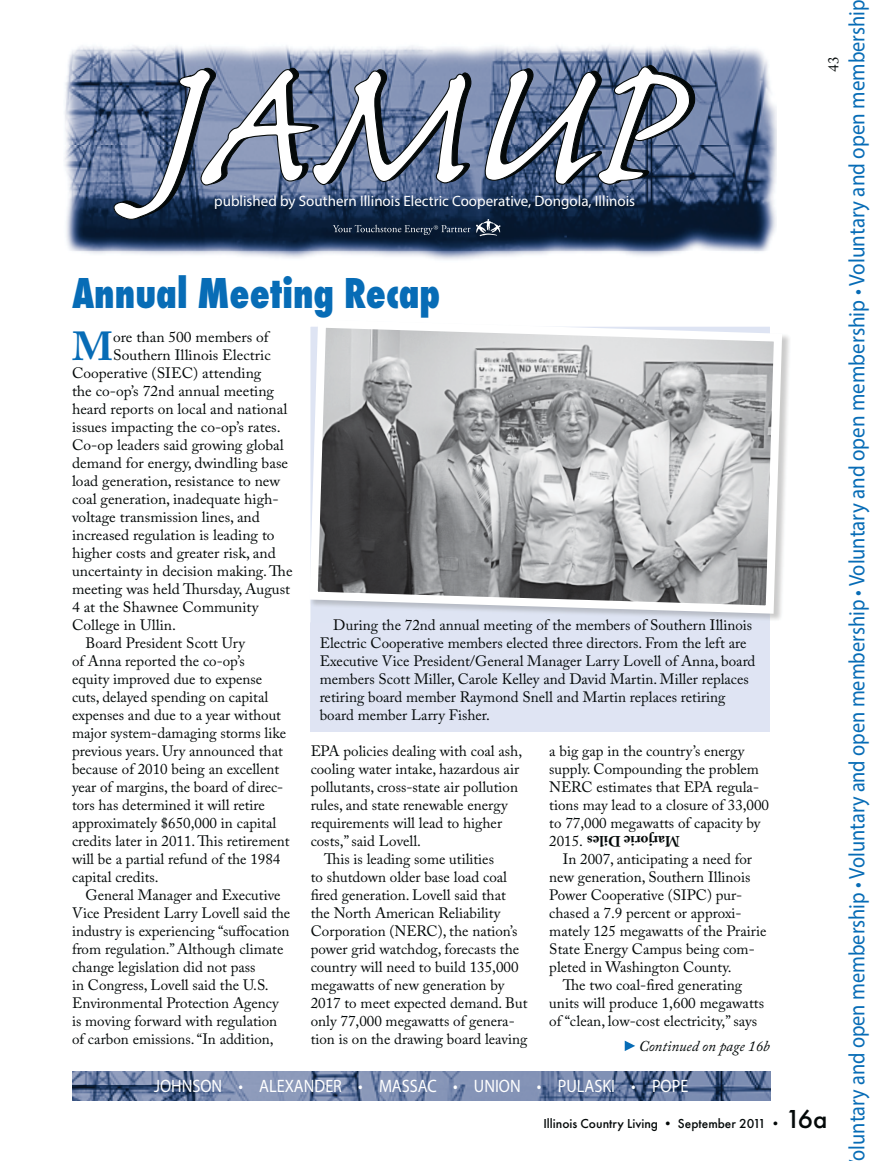
<style>
.page{position:relative;width:878px;height:1161px;background:#fff}
.page>*{position:absolute;margin:0;border:0;box-sizing:border-box;transform-origin:0 0}
.t1{font:800 45px "Futura PT Cond";color:#076cb6;scale:.93 1}
.t2{font:700 40.35px "Adobe Caslon Pro";color:#076cb6}
.t3{font:22.5px "Myriad Pro";color:#076cb6;scale:.9 1}
.t4{font:18px "Myriad Pro";color:#fff;scale:.9 1}
.t5{font:15px/18px "Adobe Caslon Pro";color:#040909}
.t6{font:15px "Myriad Pro";color:#fff}
.t7{font:italic 15px "Adobe Caslon Pro";color:#040909}
.t8{font:15px "Adobe Caslon Pro";color:#000}
.t9{font:700 15px "Adobe Caslon Pro";color:#040909}
.t10{font:500 13.5px "Futura PT";color:#040909}
.s1{color:#000}
.s2{font-size:27px}
</style>
<div class="page">
<img style="left:64px;top:45px;width:712px;height:215px">
<img style="left:72px;top:1072px;width:698px;height:28px">
<svg style="left:113px;top:64px;width:582px;height:172px;background:#64738d"></svg>
<div style="left:310px;top:327px;width:460px;height:405px;background:#dfe4f3"></div>
<svg style="left:624px;top:1041px;width:11px;height:10px"></svg>
<svg style="left:310px;top:326px;width:476px;height:292px"></svg>
<p class="t6" style="left:214px;top:196px;width:422px">published by Southern Illinois Electric Cooperative, Dongola, Illinois</p>
<h1 class="t1" style="left:72px;top:266px;width:397px">Annual Meeting Recap</h1>
<h2 class="t2" style="left:72px;top:322px;width:43px">M</h2>
<p class="t5" style="left:113px;top:330px;width:157px">ore than 500 members of</p>
<p class="t5" style="left:113px;top:348px;width:159px">Southern Illinois Electric</p>
<p class="t5" style="left:72px;top:366px;width:191px">Cooperative (SIEC) attending</p>
<p class="t5" style="left:72px;top:384px;width:204px">the co-op’s 72nd annual meeting</p>
<p class="t5" style="left:72px;top:402px;width:217px">heard reports on local and national</p>
<p class="t5" style="left:72px;top:420px;width:210px">issues impacting the co-op’s rates.</p>
<p class="t5" style="left:72px;top:438px;width:213px">Co-op leaders said growing global</p>
<p class="t5" style="left:72px;top:456px;width:217px">demand for energy, dwindling base</p>
<p class="t5" style="left:72px;top:474px;width:210px">load generation, resistance to new</p>
<p class="t5" style="left:72px;top:492px;width:208px">coal generation, inadequate high-</p>
<p class="t5" style="left:72px;top:510px;width:189px">voltage transmission lines, and</p>
<p class="t5" style="left:72px;top:528px;width:204px">increased regulation is leading to</p>
<p class="t5" style="left:72px;top:546px;width:205px">higher costs and greater risk, and</p>
<p class="t5" style="left:72px;top:564px;width:222px">uncertainty in decision making. The</p>
<p class="t5" style="left:72px;top:582px;width:219px">meeting was held Thursday, August</p>
<p class="t5" style="left:72px;top:600px;width:188px">4 at the Shawnee Community</p>
<p class="t5" style="left:72px;top:618px;width:105px">College in Ullin.</p>
<p class="t5" style="left:86px;top:636px;width:161px">Board President Scott Ury</p>
<p class="t5" style="left:72px;top:654px;width:174px">of Anna reported the co-op’s</p>
<p class="t5" style="left:72px;top:672px;width:192px">equity improved due to expense</p>
<p class="t5" style="left:72px;top:690px;width:198px">cuts, delayed spending on capital</p>
<p class="t5" style="left:72px;top:708px;width:210px">expenses and due to a year without</p>
<p class="t5" style="left:72px;top:726px;width:216px">major system-damaging storms like</p>
<p class="t5" style="left:72px;top:744px;width:212px">previous years. Ury announced that</p>
<p class="t5" style="left:72px;top:762px;width:209px">because of 2010 being an excellent</p>
<p class="t5" style="left:72px;top:780px;width:213px">year of margins, the board of direc-</p>
<p class="t5" style="left:72px;top:798px;width:194px">tors has determined it will retire</p>
<p class="t5" style="left:72px;top:816px;width:206px">approximately $650,000 in capital</p>
<p class="t5" style="left:72px;top:834px;width:219px">credits later in 2011. This retirement</p>
<p class="t5" style="left:72px;top:852px;width:210px">will be a partial refund of the 1984</p>
<p class="t5" style="left:72px;top:870px;width:88px">capital credits.</p>
<p class="t5" style="left:86px;top:888px;width:196px">General Manager and Executive</p>
<p class="t5" style="left:72px;top:906px;width:220px">Vice President Larry Lovell said the</p>
<p class="t5" style="left:72px;top:924px;width:219px">industry is experiencing “suffocation</p>
<p class="t5" style="left:72px;top:942px;width:213px">from regulation.” Although climate</p>
<p class="t5" style="left:72px;top:960px;width:185px">change legislation did not pass</p>
<p class="t5" style="left:72px;top:978px;width:198px">in Congress, Lovell said the U.S.</p>
<p class="t5" style="left:72px;top:996px;width:208px">Environmental Protection Agency</p>
<p class="t5" style="left:72px;top:1014px;width:207px">is moving forward with regulation</p>
<p class="t5" style="left:72px;top:1032px;width:203px">of carbon emissions. “In addition,</p>
<p class="t8" style="left:333px;top:619px;width:31px">D i</p>
<p class="t8" style="left:382px;top:619px;width:55px">th 72 d</p>
<p class="t8" style="left:476px;top:619px;width:5px">l</p>
<p class="t8" style="left:508px;top:619px;width:10px">ti</p>
<p class="t8" style="left:606px;top:619px;width:9px">b</p>
<p class="t8" style="left:641px;top:619px;width:46px">fS th</p>
<p class="t5" style="left:346px;top:618px;width:57px">ur ng e</p>
<p class="t5" style="left:420px;top:618px;width:328px">n annua mee ng o<span class="s1">f th</span>e mem ers o ou ern <span class="s1">Illi i</span></p>
<p class="t5" style="left:320px;top:618px;width:437px;text-indent:408px">nos Electric Cooperative members elected three directors. From the left are Executive Vice President/General Manager Larry Lovell of Anna, board members Scott Miller, Carole Kelley and David Martin. Miller replaces retiring board member Raymond Snell and Martin replaces retiring board member Larry Fisher.</p>
<p class="t5" style="left:310px;top:744px;width:213px">EPA policies dealing with coal ash,</p>
<p class="t5" style="left:310px;top:762px;width:210px">cooling water intake, hazardous air</p>
<p class="t5" style="left:310px;top:780px;width:209px">pollutants, cross-state air pollution</p>
<p class="t5" style="left:310px;top:798px;width:198px">rules, and state renewable energy</p>
<p class="t5" style="left:310px;top:816px;width:193px">requirements will lead to higher</p>
<p class="t5" style="left:310px;top:834px;width:112px">costs,” said Lovell.</p>
<p class="t5" style="left:324px;top:852px;width:171px">This is leading some utilities</p>
<p class="t5" style="left:310px;top:870px;width:198px">to shutdown older base load coal</p>
<p class="t5" style="left:310px;top:888px;width:197px">fired generation. Lovell said that</p>
<p class="t5" style="left:310px;top:906px;width:191px">the North American Reliability</p>
<p class="t5" style="left:310px;top:924px;width:208px">Corporation (NERC), the nation’s</p>
<p class="t5" style="left:310px;top:942px;width:210px">power grid watchdog, forecasts the</p>
<p class="t5" style="left:310px;top:960px;width:209px">country will need to build 135,000</p>
<p class="t5" style="left:310px;top:978px;width:195px">megawatts of new generation by</p>
<p class="t5" style="left:310px;top:996px;width:218px">2017 to meet expected demand. But</p>
<p class="t5" style="left:310px;top:1014px;width:205px">only 77,000 megawatts of genera-</p>
<p class="t5" style="left:310px;top:1032px;width:218px">tion is on the drawing board leaving</p>
<p class="t5" style="left:549px;top:744px;width:221px">a big gap in the country’s energy supply. Compounding the problem<br>NERC estimates that EPA regula&shy;tions may lead to a closure of 33,000 to 77,000 megawatts of capacity by<br>2015.</p>
<p class="t5" style="left:562px;top:852px;width:191px">In 2007, anticipating a need for</p>
<p class="t5" style="left:549px;top:870px;width:202px">new generation, Southern Illinois</p>
<p class="t5" style="left:549px;top:888px;width:194px">Power Cooperative (SIPC) pur-</p>
<p class="t5" style="left:549px;top:906px;width:194px">chased a 7.9 percent or approxi-</p>
<p class="t5" style="left:549px;top:924px;width:218px">mately 125 megawatts of the Prairie</p>
<p class="t5" style="left:549px;top:942px;width:207px">State Energy Campus being com-</p>
<p class="t5" style="left:549px;top:960px;width:184px">pleted in Washington County.</p>
<p class="t5" style="left:563px;top:978px;width:181px">The two coal-fired generating</p>
<p class="t5" style="left:549px;top:996px;width:216px">units will produce 1,600 megawatts</p>
<p class="t5" style="left:549px;top:1014px;width:209px">of “clean, low-cost electricity,” says</p>
<p class="t9" style="left:680px;top:850px;width:94px;rotate:-180deg">Marjorie Diles</p>
<p class="t7" style="left:638px;top:1040px;width:133px">Continued on page 16b</p>
<p class="t4" style="left:154px;top:1079px;width:595px">JOHNSON • ALEXANDER • MASSAC • UNION • PULASKI • POPE</p>
<p class="t5" style="left:825px;top:72px;width:16px;rotate:-90deg">43</p>
<p class="t10" style="left:543px;top:1116px;width:286px">Illinois Country Living • September 2011 • <span class="s2">16a</span></p>
<h3 class="t3" style="left:848px;top:1161px;width:1292px;rotate:-90deg">oluntary and open membership • Voluntary and open membership • Voluntary and open membership • Voluntary and open membership</h3>
</div>
